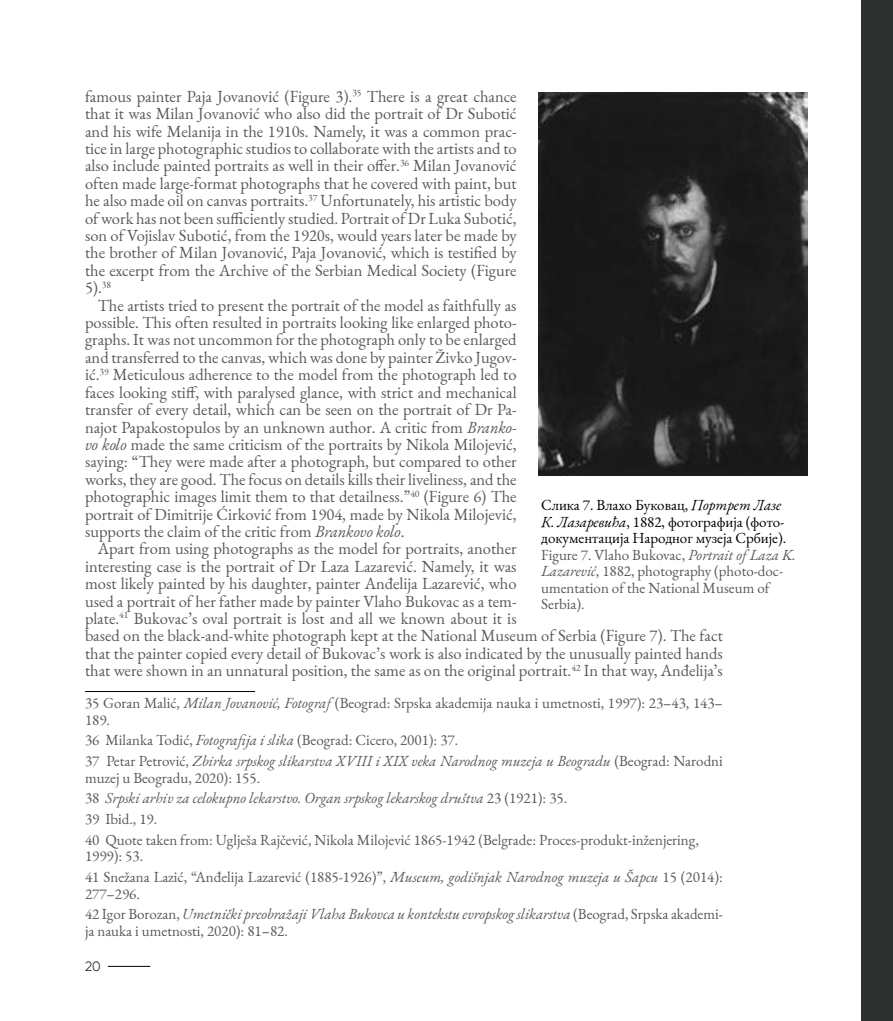
<style>
.page{position:relative;width:893px;height:1021px;background:#fff}
.page>*{position:absolute;margin:0;border:0;box-sizing:border-box;transform-origin:0 0}
.t1{font:16.5px/17.4px "EB Garamond";color:#58595b;text-align:justify}
.t2{font:15px/16.5px "EB Garamond";color:#58595b}
.t3{font:italic 15px/20.7px "EB Garamond";color:#58595b}
.t4{font:300 13.5px "Gilroy";color:#000}
.s1{font-style:italic}
.s2{font-style:normal}
.s3{color:#000}
.s4{font-style:italic;color:#000}
</style>
<div class="page">
<hr style="left:108px;top:966px;width:42px;height:1px;background:#000">
<hr style="left:85px;top:691px;width:170px;height:1px;background:#000">
<div style="left:861px;top:0;width:32px;height:1020px;background:#2e3130"></div>
<img style="left:539px;top:93px;width:268px;height:382px">
<p class="t1" style="left:85px;top:88px;width:433px">famous painter Paja Jovanović (Figure 3).<sup>35</sup> There is a great chance that it was Milan Jovanović who also did the portrait of Dr Subotić and his wife Melanija in the 1910s. Namely, it was a common prac&shy;tice in large photographic studios to collaborate with the artists and to also include painted portraits as well in their offer.<sup>36</sup> Milan Jovanović often made large-format photographs that he covered with paint, but he also made oil on canvas portraits.<sup>37</sup> Unfortunately, his artistic body of work has not been sufficiently studied. Portrait of Dr Luka Subotić, son of Vojislav Subotić, from the 1920s, would years later be made by the brother of Milan Jovanović, Paja Jovanović, which is testified by the excerpt from the Archive of the Serbian Medical Society (Figure 5).<sup>38</sup></p>
<p class="t1" style="left:85px;top:296px;width:433px;text-indent:13px">The artists tried to present the portrait of the model as faithfully as possible. This often resulted in portraits looking like enlarged photo&shy;graphs. It was not uncommon for the photograph only to be enlarged and transferred to the canvas, which was done by painter Živko Jugov&shy;ić.<sup>39</sup> Meticulous adherence to the model from the photograph led to faces looking stiff, with paralysed glance, with strict and mechanical transfer of every detail, which can be seen on the portrait of Dr Pa&shy;najot Papakostopulos by an unknown author. A critic from <span class="s1">Branko&shy;vo kolo</span> made the same criticism of the portraits by Nikola Milojević, saying: “They were made after a photograph, but compared to other works, they are good. The focus on details kills their liveliness, and the photographic images limit them to that detailness.”<sup>40</sup> (Figure 6) The portrait of Dimitrije Ćirković from 1904, made by Nikola Milojević, supports the claim of the critic from <span class="s1">Brankovo kolo</span>.</p>
<p class="t1" style="left:85px;top:540px;width:639px;text-align:left;text-indent:13px">Apart from using photographs as the model for portraits, another<br>interesting case is the portrait of Dr Laza Lazarević. Namely, it was<br>most likely painted by his daughter, painter Anđelija Lazarević, who<br>used a portrait of her father made by painter Vlaho Bukovac as a tem-<br>plate.<sup>41</sup> Bukovac’s oval portrait is lost and all we known about it is<br>based on the black-and-white photograph kept at the National Museum of Serbia (Figure 7). The fact that the painter copied every detail of Bukovac’s work is also indicated by the unusually painted hands that were shown in an unnatural position, the same as on the original portrait.<sup>42</sup> In that way, Anđelija’s</p>
<p class="t2" style="left:85px;top:694px;width:639px">35 Goran Malić, <span class="s1">Milan Jovanović, Fotograf</span> (Beograd: Srpska akademija nauka i umetnosti, 1997): 23–43, 143–<br>189.</p>
<p class="t3" style="left:85px;top:730px;width:639px"><span class="s2">36 Milanka Todić,</span> Fotografija i slika <span class="s2">(Beograd: Cicero, 2001): 37.<br>37 Petar Petrović,</span> Zbirka srpskog slikarstva XVIII i XIX veka Narodnog muzeja u Beogradu <span class="s2">(Beograd: Narodni</span></p>
<p class="t2" style="left:85px;top:767px;width:615px;line-height:20.7px">muzej u Beogradu, 2020): 155.<br>38 <span class="s1">Srpski arhiv za celokupno lekarstvo. Organ srpskog lekarskog društva</span> 23 (1921): 35.<br>39 Ibid., 19.<br>40 Quote taken from: Uglješa Rajčević, Nikola Milojević 1865-1942 (Belgrade: Proces-produkt-inženjering,</p>
<p class="t2" style="left:85px;top:846px;width:639px;line-height:20.7px">1999): 53.<br>41 Snežana Lazić, “Anđelija Lazarević (1885-1926)”, <span class="s1">Museum, godišnjak Narodnog muzeja u Šapcu</span> 15 (2014):</p>
<p class="t3" style="left:85px;top:883px;width:639px"><span class="s2">277–296.<br>42 Igor Borozan,</span> Umetnički preobražaji Vlaha Bukovca u kontekstu evropskog slikarstva <span class="s2">(Beograd, Srpska akademi-</span></p>
<p class="t2" style="left:85px;top:922px;width:204px">ja nauka i umetnosti, 2020): 81–82.</p>
<p class="t2" style="left:541px;top:497px;width:256px"><span class="s3">Слика 7. Влахо Буковац,</span> <span class="s4">Портрет Лазе К. Лазаревића</span><span class="s3">, 1882, фотографија (фото&shy;документација Народног музеја Србије).<br></span>Figure 7. Vlaho Bukovac, <span class="s1">Portrait of Laza K.<br>Lazarević</span>, 1882, photography (photo-doc&shy;umentation of the National Museum of Serbia).</p>
<p class="t4" style="left:85px;top:957px;width:17px">20</p>
</div>
